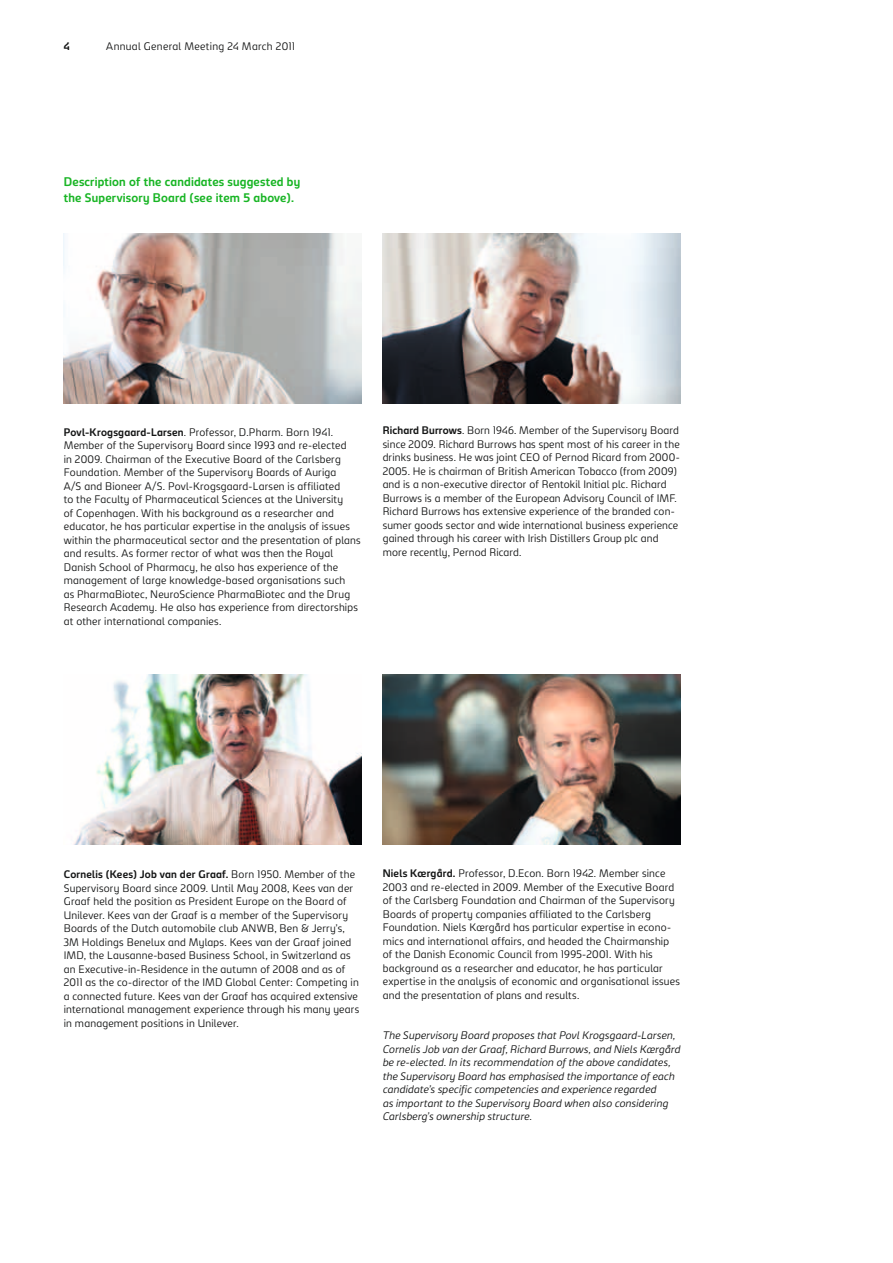
<style>
.page{position:relative;width:893px;height:1263px;background:#fff}
.page>*{position:absolute;margin:0;border:0;box-sizing:border-box;transform-origin:0 0}
.t1{font:700 12px/15.8px "Carlsberg Sans";letter-spacing:.015em;color:#19b525}
.t2{font:300 10.5px/13.5px "Carlsberg Sans";letter-spacing:.02em;color:#151616}
.t3{font:italic 300 10.5px/13.5px "Carlsberg Sans";letter-spacing:.02em;color:#151616}
.t4{font:700 10.5px "Carlsberg Sans";color:#151616}
.s1{font-weight:700}
</style>
<div class="page">
<img style="left:64px;top:233px;width:297px;height:170px">
<img style="left:74px;top:674px;width:287px;height:170px">
<img style="left:383px;top:233px;width:297px;height:170px">
<img style="left:383px;top:674px;width:297px;height:170px">
<p class="t4" style="left:64px;top:39px;width:7px">4</p>
<p class="t2" style="left:106px;top:39px;width:190px">Annual General Meeting 24 March 2011</p>
<p class="t1" style="left:64px;top:173px;width:238px">Description of the candidates suggested by the Supervisory Board (see item 5 above).</p>
<p class="t2" style="left:64px;top:425px;width:298px"><span class="s1">Povl-Krogsgaard-Larsen</span>. Professor, D.Pharm. Born 1941.<br>Member of the Supervisory Board since 1993 and re-elected<br>in 2009. Chairman of the Executive Board of the Carlsberg Foundation. Member of the Supervisory Boards of Auriga<br>A/S and Bioneer A/S. Povl-Krogsgaard-Larsen is affiliated<br>to the Faculty of Pharmaceutical Sciences at the University<br>of Copenhagen. With his background as a researcher and educator, he has particular expertise in the analysis of issues within the pharmaceutical sector and the presentation of plans and results. As former rector of what was then the Royal Danish School of Pharmacy, he also has experience of the management of large knowledge-based organisations such<br>as PharmaBiotec, NeuroScience PharmaBiotec and the Drug Research Academy. He also has experience from directorships at other international companies.</p>
<p class="t2" style="left:383px;top:423px;width:298px"><span class="s1">Richard Burrows</span>. Born 1946. Member of the Supervisory Board since 2009. Richard Burrows has spent most of his career in the drinks business. He was joint CEO of Pernod Ricard from 2000- 2005. He is chairman of British American Tobacco (from 2009) and is a non-executive director of Rentokil Initial plc. Richard Burrows is a member of the European Advisory Council of IMF.<br>Richard Burrows has extensive experience of the branded con&shy;sumer goods sector and wide international business experience gained through his career with Irish Distillers Group plc and more recently, Pernod Ricard.</p>
<p class="t2" style="left:64px;top:867px;width:297px"><span class="s1">Cornelis (Kees) Job van der Graaf.</span> Born 1950. Member of the Supervisory Board since 2009. Until May 2008, Kees van der Graaf held the position as President Europe on the Board of Unilever. Kees van der Graaf is a member of the Supervisory Boards of the Dutch automobile club ANWB, Ben &amp; Jerry’s, 3M Holdings Benelux and Mylaps. Kees van der Graaf joined IMD, the Lausanne-based Business School, in Switzerland as an Executive-in-Residence in the autumn of 2008 and as of 2011 as the co-director of the IMD Global Center: Competing in a connected future. Kees van der Graaf has acquired extensive international management experience through his many years in management positions in Unilever.</p>
<p class="t2" style="left:383px;top:866px;width:299px"><span class="s1">Niels Kærgård.</span> Professor, D.Econ. Born 1942. Member since 2003 and re-elected in 2009. Member of the Executive Board of the Carlsberg Foundation and Chairman of the Supervisory Boards of property companies affiliated to the Carlsberg Foundation. Niels Kærgård has particular expertise in econo&shy;mics and international affairs, and headed the Chairmanship of the Danish Economic Council from 1995-2001. With his background as a researcher and educator, he has particular expertise in the analysis of economic and organisational issues and the presentation of plans and results.</p>
<p class="t3" style="left:383px;top:1028px;width:299px">The Supervisory Board proposes that Povl Krogsgaard-Larsen, Cornelis Job van der Graaf, Richard Burrows, and Niels Kærgård be re-elected. In its recommendation of the above candidates, the Supervisory Board has emphasised the importance of each candidate’s specific competencies and experience regarded<br>as important to the Supervisory Board when also considering Carlsberg’s ownership structure.</p>
</div>
